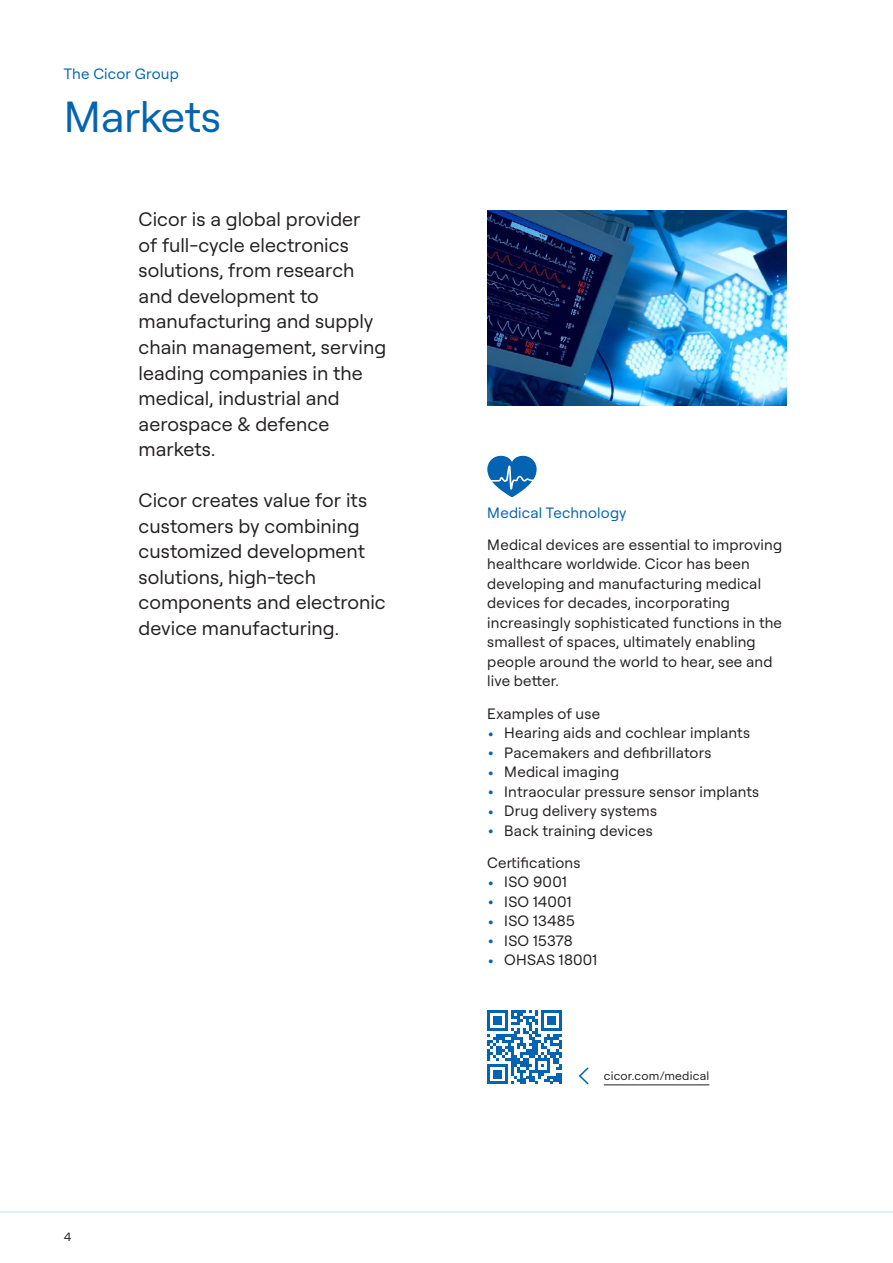
<style>
.page{position:relative;width:893px;height:1263px;background:#fff}
.page>*{position:absolute;margin:0;border:0;box-sizing:border-box;transform-origin:0 0}
.t1{font:43.5px "Roobert PRO";letter-spacing:-.01em;color:#0464b1}
.t2{font:19.5px/25.5px "Roobert PRO";color:#231f20}
.t3{font:15px/19.5px "Roobert PRO";letter-spacing:.01em;color:#231f20}
.t4{font:15px "Roobert PRO";letter-spacing:.01em;color:#0464b1}
.t5{font:12px "Roobert PRO";letter-spacing:.02em;color:#231f20}
.s1{font-size:21px;color:#0464b1}
</style>
<div class="page">
<hr style="left:0;top:1211px;width:893px;height:1px;background:#bce0f5">
<svg style="left:487px;top:456px;width:50px;height:41px"></svg>
<img style="left:487px;top:210px;width:300px;height:195px">
<svg style="left:487px;top:1010px;width:75px;height:74px"></svg>
<hr style="left:604px;top:1084px;width:105px;height:1px;background:#231f20">
<svg style="left:578px;top:1067px;width:11px;height:18px"></svg>
<p class="t4" style="left:64px;top:64px;width:117px">The Cicor Group</p>
<h1 class="t1" style="left:64px;top:86px;width:159px">Markets</h1>
<h2 class="t2" style="left:139px;top:206px;width:249px">Cicor is a global provider<br>of full-cycle electronics solutions, from research and development to manufacturing and supply chain management, serving leading companies in the medical, industrial and aerospace &amp; defence markets.</h2>
<h2 class="t2" style="left:139px;top:486px;width:249px">Cicor creates value for its customers by combining customized development solutions, high-tech components and electronic device manufacturing.</h2>
<p class="t5" style="left:64px;top:1228px;width:9px">4</p>
<p class="t4" style="left:487px;top:502px;width:141px">Medical Technology</p>
<p class="t3" style="left:487px;top:534px;width:296px">Medical devices are essential to improving healthcare worldwide. Cicor has been developing and manufacturing medical devices for decades, incorporating increasingly sophisticated functions in the smallest of spaces, ultimately enabling people around the world to hear, see and live better.</p>
<p class="t3" style="left:487px;top:703px;width:114px">Examples of use</p>
<p class="t3" style="left:487px;top:722px;width:264px"><span class="s1">•</span> Hearing aids and cochlear implants</p>
<p class="t3" style="left:487px;top:742px;width:226px"><span class="s1">•</span> Pacemakers and defibrillators</p>
<p class="t3" style="left:487px;top:761px;width:133px"><span class="s1">•</span> Medical imaging</p>
<p class="t3" style="left:487px;top:781px;width:273px"><span class="s1">•</span> Intraocular pressure sensor implants</p>
<p class="t3" style="left:487px;top:800px;width:171px"><span class="s1">•</span> Drug delivery systems</p>
<p class="t3" style="left:487px;top:813px;width:167px;line-height:32.2px"><span class="s1">•</span> Back training devices<br>Certifications</p>
<p class="t3" style="left:487px;top:871px;width:81px"><span class="s1">•</span> ISO 9001</p>
<p class="t3" style="left:487px;top:891px;width:86px"><span class="s1">•</span> ISO 14001</p>
<p class="t3" style="left:487px;top:910px;width:89px"><span class="s1">•</span> ISO 13485</p>
<p class="t3" style="left:487px;top:930px;width:87px"><span class="s1">•</span> ISO 15378</p>
<p class="t3" style="left:487px;top:949px;width:112px"><span class="s1">•</span> OHSAS 18001</p>
<p class="t5" style="left:604px;top:1067px;width:107px">cicor.com/medical</p>
</div>
